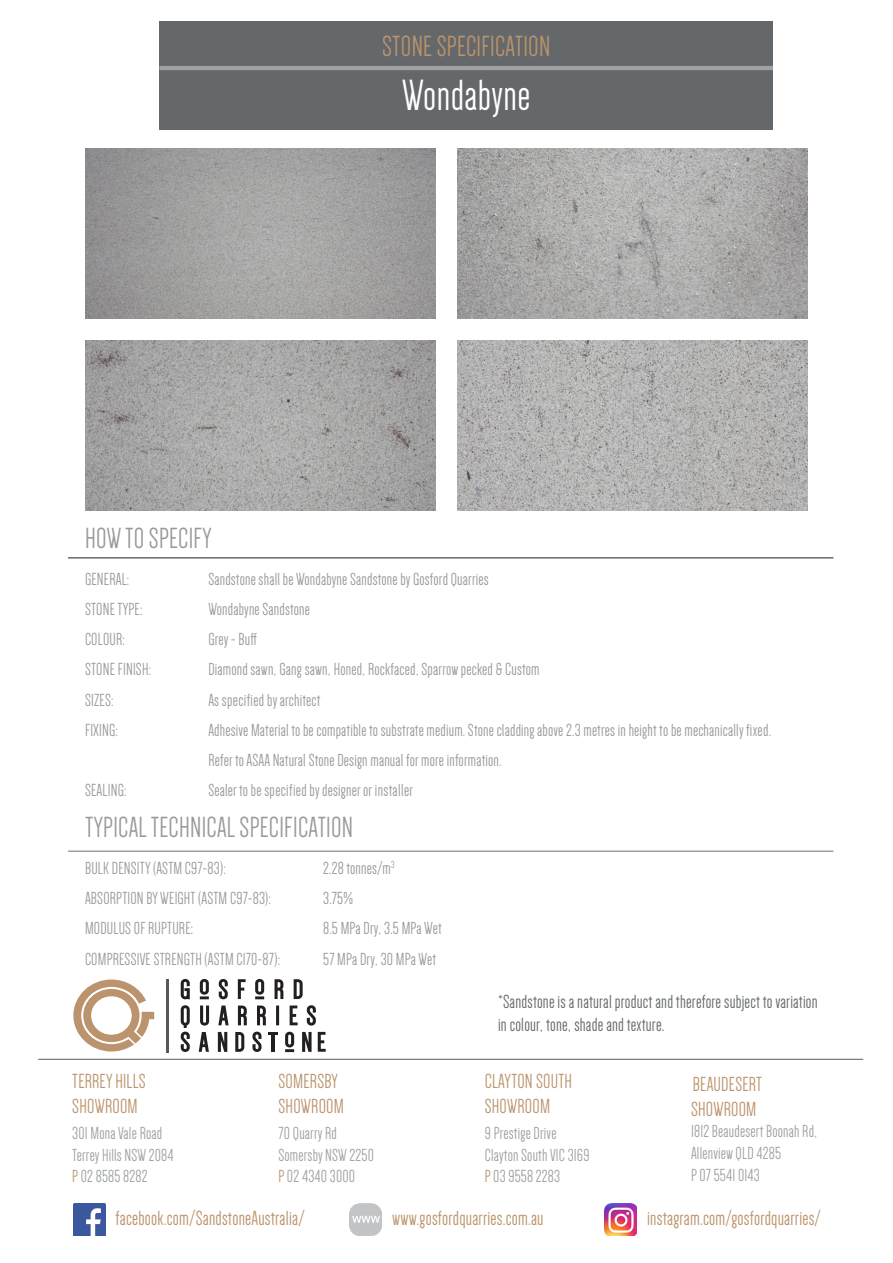
<style>
.page{position:relative;width:893px;height:1263px;background:#fff}
.page>*{position:absolute;margin:0;border:0;box-sizing:border-box;transform-origin:0 0}
.t1{font:45px "Dense";letter-spacing:.01em;color:#fff}
.t2{font:30px "Dense";letter-spacing:.01em;color:#989999}
.t3{font:30px "Dense";letter-spacing:.01em;color:#bb936c}
.t4{font:21px/25.2px "Dense";letter-spacing:.01em;color:#bb936c}
.t5{font:19.5px/23.4px "Dense";letter-spacing:.01em;color:#64686b}
.t6{font:18px "Dense";letter-spacing:.01em;color:#989999}
.t7{font:18px/21.6px "Dense";letter-spacing:.01em;color:#9da1a4}
.s1{color:#bb936c}
</style>
<div class="page">
<hr style="left:38px;top:1059px;width:825px;height:1px;background:#64686b">
<div style="left:159px;top:21px;width:614px;height:109px;background:#64686b"></div>
<hr style="left:159px;top:66px;width:614px;height:4px;background:#9da1a4">
<hr style="left:68px;top:557px;width:765px;height:1px;background:#64686b">
<hr style="left:68px;top:850px;width:765px;height:2px;background:#9da1a4">
<img style="left:85px;top:149px;width:351px;height:170px">
<img style="left:457px;top:340px;width:351px;height:170px">
<img style="left:457px;top:149px;width:351px;height:170px">
<img style="left:85px;top:340px;width:351px;height:170px">
<hr style="left:166px;top:979px;width:3px;height:73px;background:#57585a">
<svg style="left:73px;top:979px;width:81px;height:72px"></svg>
<svg style="left:200px;top:1005px;width:9px;height:20px"></svg>
<svg style="left:218px;top:1005px;width:11px;height:20px"></svg>
<svg style="left:238px;top:1005px;width:9px;height:20px"></svg>
<svg style="left:257px;top:1005px;width:9px;height:20px"></svg>
<svg style="left:276px;top:1005px;width:3px;height:20px"></svg>
<svg style="left:290px;top:1005px;width:8px;height:20px"></svg>
<svg style="left:307px;top:1005px;width:9px;height:20px"></svg>
<svg style="left:181px;top:979px;width:9px;height:20px"></svg>
<svg style="left:219px;top:979px;width:9px;height:20px"></svg>
<svg style="left:238px;top:979px;width:8px;height:20px"></svg>
<svg style="left:275px;top:979px;width:8px;height:20px"></svg>
<svg style="left:294px;top:979px;width:9px;height:20px"></svg>
<svg style="left:200px;top:979px;width:9px;height:20px"></svg>
<svg style="left:255px;top:979px;width:9px;height:20px"></svg>
<svg style="left:199px;top:1032px;width:10px;height:20px"></svg>
<svg style="left:318px;top:1032px;width:8px;height:20px"></svg>
<svg style="left:181px;top:1005px;width:9px;height:47px"></svg>
<svg style="left:252px;top:1031px;width:9px;height:21px"></svg>
<svg style="left:235px;top:1032px;width:9px;height:20px"></svg>
<svg style="left:285px;top:1032px;width:9px;height:20px"></svg>
<hr style="left:272px;top:1035px;width:3px;height:17px;background:#231f20">
<svg style="left:269px;top:1032px;width:9px;height:3px"></svg>
<svg style="left:218px;top:1032px;width:9px;height:20px"></svg>
<svg style="left:302px;top:1032px;width:10px;height:20px"></svg>
<img style="left:73px;top:1203px;width:32px;height:32px">
<img style="left:605px;top:1203px;width:32px;height:32px">
<img style="left:350px;top:1203px;width:31px;height:32px">
<p class="t3" style="left:382px;top:31px;width:170px">STONE SPECIFICATION</p>
<p class="t1" style="left:402px;top:73px;width:130px">Wondabyne</p>
<p class="t2" style="left:85px;top:523px;width:128px">HOW TO SPECIFY</p>
<p class="t6" style="left:85px;top:570px;width:46px">GENERAL:</p>
<p class="t6" style="left:85px;top:600px;width:59px">STONE TYPE:</p>
<p class="t6" style="left:85px;top:630px;width:41px">COLOUR:</p>
<p class="t6" style="left:85px;top:661px;width:67px">STONE FINISH:</p>
<p class="t6" style="left:85px;top:691px;width:30px">SIZES:</p>
<p class="t6" style="left:85px;top:721px;width:34px">FIXING:</p>
<p class="t6" style="left:208px;top:570px;width:282px">Sandstone shall be Wondabyne Sandstone by Gosford Quarries</p>
<p class="t6" style="left:208px;top:600px;width:103px">Wondabyne Sandstone</p>
<p class="t6" style="left:208px;top:630px;width:50px">Grey - Buff</p>
<p class="t6" style="left:208px;top:661px;width:333px">Diamond sawn, Gang sawn, Honed, Rockfaced, Sparrow pecked &amp; Custom</p>
<p class="t6" style="left:208px;top:691px;width:114px">As specified by architect</p>
<p class="t6" style="left:208px;top:721px;width:564px">Adhesive Material to be compatible to substrate medium. Stone cladding above 2.3 metres in height to be mechanically fixed.</p>
<p class="t6" style="left:208px;top:751px;width:295px">Refer to ASAA Natural Stone Design manual for more information.</p>
<p class="t6" style="left:208px;top:782px;width:206px">Sealer to be specified by designer or installer</p>
<p class="t2" style="left:85px;top:812px;width:270px">TYPICAL TECHNICAL SPECIFICATION</p>
<p class="t6" style="left:85px;top:859px;width:142px">BULK DENSITY (ASTM C97-83):</p>
<p class="t6" style="left:85px;top:889px;width:187px">ABSORPTION BY WEIGHT (ASTM C97-83):</p>
<p class="t6" style="left:85px;top:919px;width:110px">MODULUS OF RUPTURE:</p>
<p class="t6" style="left:85px;top:950px;width:196px">COMPRESSIVE STRENGTH (ASTM C170-87):</p>
<p class="t6" style="left:85px;top:782px;width:43px">SEALING:</p>
<p class="t6" style="left:323px;top:859px;width:73px">2.28 tonnes/m<sup>3</sup></p>
<p class="t6" style="left:323px;top:889px;width:31px">3.75%</p>
<p class="t6" style="left:323px;top:919px;width:120px">8.5 MPa Dry, 3.5 MPa Wet</p>
<p class="t6" style="left:323px;top:950px;width:114px">57 MPa Dry, 30 MPa Wet</p>
<p class="t4" style="left:72px;top:1069px;width:75px">TERREY HILLS<br>SHOWROOM</p>
<p class="t7" style="left:72px;top:1122px;width:91px">301 Mona Vale Road</p>
<p class="t7" style="left:72px;top:1144px;width:103px">Terrey Hills NSW 2084</p>
<p class="t7" style="left:72px;top:1166px;width:77px"><span class="s1">P</span> 02 8585 8282</p>
<p class="t4" style="left:279px;top:1069px;width:67px">SOMERSBY<br>SHOWROOM</p>
<p class="t7" style="left:279px;top:1122px;width:60px">70 Quarry Rd</p>
<p class="t7" style="left:279px;top:1144px;width:97px">Somersby NSW 2250<br><span class="s1">P</span> 02 4340 3000</p>
<p class="t5" style="left:498px;top:990px;width:321px">*Sandstone is a natural product and therefore subject to variation in colour, tone, shade and texture.</p>
<p class="t4" style="left:485px;top:1069px;width:89px">CLAYTON SOUTH<br>SHOWROOM</p>
<p class="t7" style="left:485px;top:1122px;width:73px">9 Prestige Drive</p>
<p class="t7" style="left:485px;top:1144px;width:106px">Clayton South VIC 3169</p>
<p class="t7" style="left:485px;top:1166px;width:77px"><span class="s1">P</span> 03 9558 2283</p>
<p class="t4" style="left:691px;top:1071px;width:72px">BEAUDESERT<br>SHOWROOM</p>
<p class="t7" style="left:691px;top:1121px;width:128px">1812 Beaudesert Boonah Rd,</p>
<p class="t7" style="left:691px;top:1142px;width:92px">Allenview QLD 4285<br>P 07 5541 0143</p>
<p class="t4" style="left:116px;top:1205px;width:191px">facebook.com/SandstoneAustralia/</p>
<p class="t4" style="left:392px;top:1205px;width:153px">www.gosfordquarries.com.au</p>
<p class="t4" style="left:647px;top:1205px;width:175px">instagram.com/gosfordquarries/</p>
</div>
